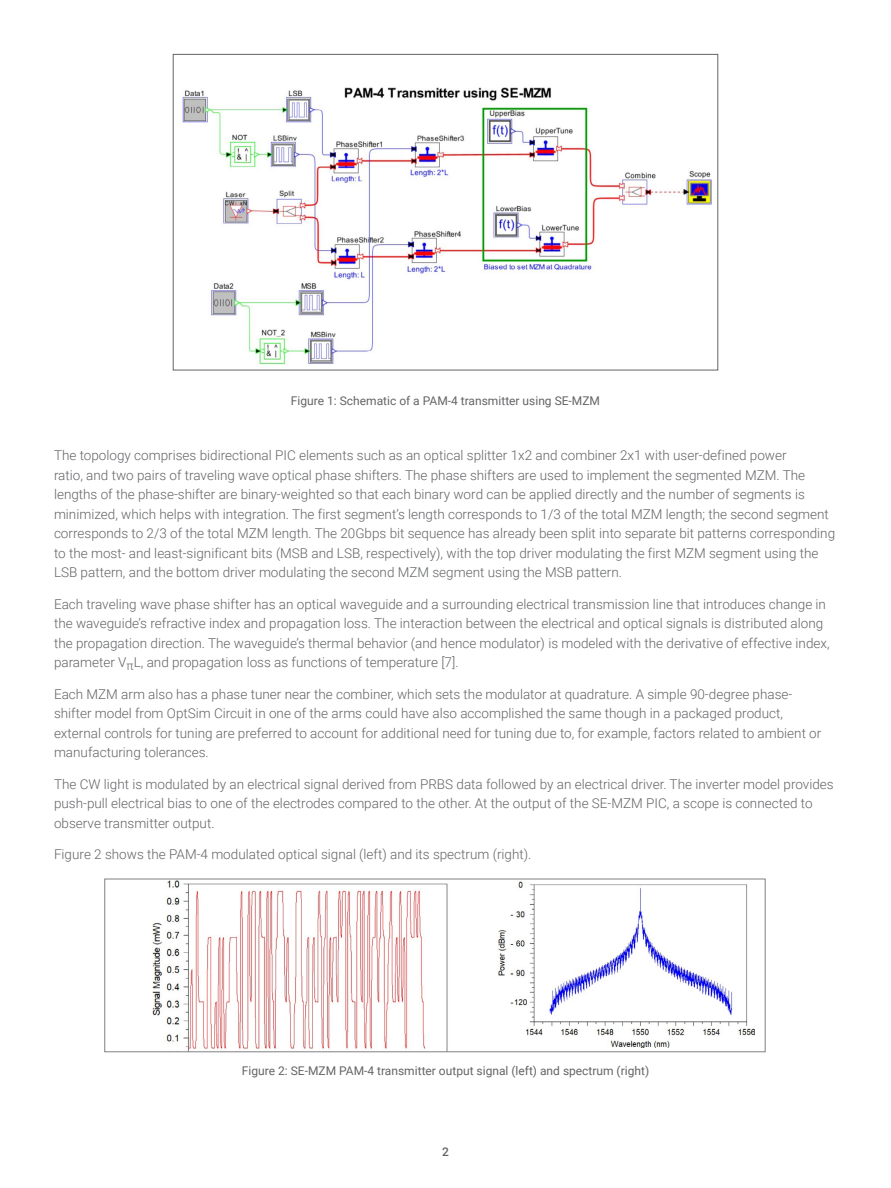
<style>
.page{position:relative;width:891px;height:1188px;background:#fff}
.page>*{position:absolute;margin:0;border:0;box-sizing:border-box;transform-origin:0 0}
.t1{font:300 13.5px/19.5px "Roboto";color:#636466}
.t2{font:12px "Roboto";color:#636466}
.t3{font:500 12px "Roboto";color:#636466}
</style>
<div class="page">
<img style="left:182px;top:87px;width:530px;height:278px">
<img style="left:497px;top:881px;width:257px;height:166px">
<img style="left:153px;top:881px;width:295px;height:169px">
<div style="left:104px;top:879px;width:662px;height:173px;border:1px solid #808084"></div>
<p class="t2" style="left:291px;top:392px;width:311px">Figure 1: Schematic of a PAM-4 transmitter using SE-MZM</p>
<p class="t1" style="left:54px;top:445px;width:783px">The topology comprises bidirectional PIC elements such as an optical splitter 1x2 and combiner 2x1 with user-defined power<br>ratio, and two pairs of traveling wave optical phase shifters. The phase shifters are used to implement the segmented MZM. The lengths of the phase-shifter are binary-weighted so that each binary word can be applied directly and the number of segments is minimized, which helps with integration. The first segment’s length corresponds to 1/3 of the total MZM length; the second segment corresponds to 2/3 of the total MZM length. The 20Gbps bit sequence has already been split into separate bit patterns corresponding to the most- and least-significant bits (MSB and LSB, respectively), with the top driver modulating the first MZM segment using the LSB pattern, and the bottom driver modulating the second MZM segment using the MSB pattern.</p>
<p class="t1" style="left:54px;top:594px;width:777px">Each traveling wave phase shifter has an optical waveguide and a surrounding electrical transmission line that introduces change in the waveguide’s refractive index and propagation loss. The interaction between the electrical and optical signals is distributed along the propagation direction. The waveguide’s thermal behavior (and hence modulator) is modeled with the derivative of effective index, parameter V<sub>π</sub>L, and propagation loss as functions of temperature [7].</p>
<p class="t1" style="left:54px;top:684px;width:769px">Each MZM arm also has a phase tuner near the combiner, which sets the modulator at quadrature. A simple 90-degree phase&shy;shifter model from OptSim Circuit in one of the arms could have also accomplished the same though in a packaged product, external controls for tuning are preferred to account for additional need for tuning due to, for example, factors related to ambient or manufacturing tolerances.</p>
<p class="t1" style="left:54px;top:774px;width:781px">The CW light is modulated by an electrical signal derived from PRBS data followed by an electrical driver. The inverter model provides push-pull electrical bias to one of the electrodes compared to the other. At the output of the SE-MZM PIC, a scope is connected to observe transmitter output.</p>
<p class="t1" style="left:54px;top:844px;width:479px">Figure 2 shows the PAM-4 modulated optical signal (left) and its spectrum (right).</p>
<p class="t2" style="left:242px;top:1063px;width:409px">Figure 2: SE-MZM PAM-4 transmitter output signal (left) and spectrum (right)</p>
<p class="t3" style="left:442px;top:1144px;width:8px">2</p>
</div>
